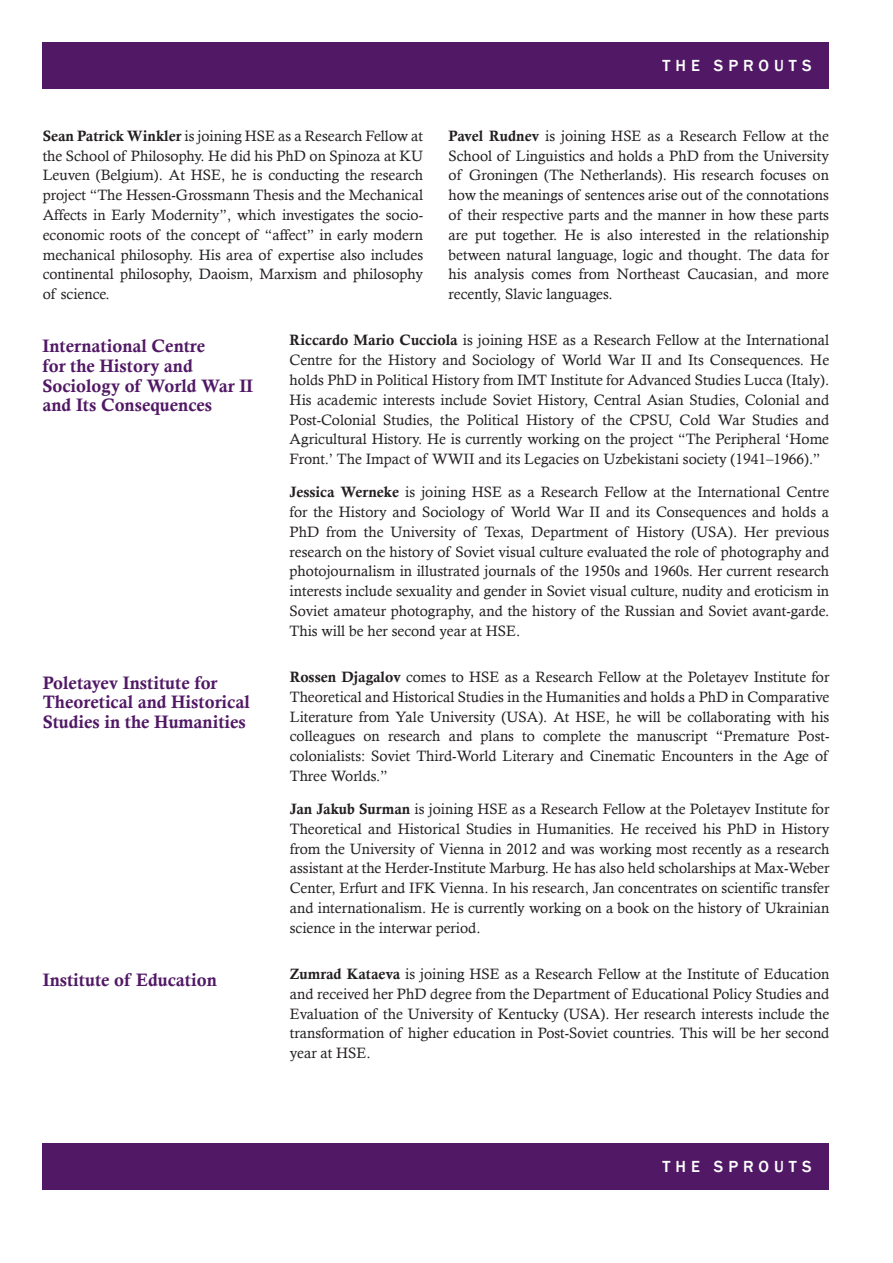
<style>
.page{position:relative;width:893px;height:1263px;background:#fff}
.page>*{position:absolute;margin:0;border:0;box-sizing:border-box;transform-origin:0 0}
.подзаголовок{font:18px/19.8px "Calis MT Bol";color:#511865}
.t1{font:500 16.5px "Franklin Gothic";letter-spacing:.3em;color:#fff}
.текст{font:15px/19.8px "Calisto";color:#231f20;text-align:justify}
.s1{font-family:"Calis MT Bol"}
</style>
<div class="page">
<div style="left:43px;top:43px;width:786px;height:46px;background:#511865"></div>
<div style="left:43px;top:1143px;width:786px;height:46px;background:#511865"></div>
<p class="t1" style="left:663px;top:56px;width:150px">THE SPROUTS</p>
<p class="текст" style="left:43px;top:126px;width:382px"><span class="s1">Sean Patrick Winkler</span> is joining HSE as a Research Fellow at the School of Philosophy. He did his PhD on Spinoza at KU Leuven (Belgium). At HSE, he is conducting the research project “The Hessen-Grossmann Thesis and the Mechanical Affects in Early Modernity”, which investigates the socio&shy;economic roots of the concept of “affect” in early modern mechanical philosophy. His area of expertise also includes continental philosophy, Daoism, Marxism and philosophy of science.</p>
<p class="текст" style="left:449px;top:126px;width:382px"><span class="s1">Pavel Rudnev</span> is joining HSE as a Research Fellow at the School of Linguistics and holds a PhD from the University of Groningen (The Netherlands). His research focuses on how the meanings of sentences arise out of the connotations of their respective parts and the manner in how these parts are put together. He is also interested in the relationship between natural language, logic and thought. The data for his analysis comes from Northeast Caucasian, and more recently, Slavic languages.</p>
<p class="подзаголовок" style="left:43px;top:336px;width:212px">International Centre<br>for the History and<br>Sociology of World War II and Its Consequences</p>
<p class="подзаголовок" style="left:43px;top:672px;width:209px">Poletayev Institute for<br>Theoretical and Historical<br>Studies in the Humanities</p>
<p class="подзаголовок" style="left:43px;top:969px;width:176px">Institute of Education</p>
<p class="текст" style="left:290px;top:330px;width:541px"><span class="s1">Riccardo Mario Cucciola</span> is joining HSE as a Research Fellow at the International Centre for the History and Sociology of World War II and Its Consequences. He holds PhD in Political History from IMT Institute for Advanced Studies Lucca (Italy).<br>His academic interests include Soviet History, Central Asian Studies, Colonial and Post-Colonial Studies, the Political History of the CPSU, Cold War Studies and Agricultural History. He is currently working on the project “The Peripheral ‘Home Front.’ The Impact of WWII and its Legacies on Uzbekistani society (1941–1966).”</p>
<p class="текст" style="left:290px;top:482px;width:541px"><span class="s1">Jessica Werneke</span> is joining HSE as a Research Fellow at the International Centre for the History and Sociology of World War II and its Consequences and holds a PhD from the University of Texas, Department of History (USA). Her previous research on the history of Soviet visual culture evaluated the role of photography and photojournalism in illustrated journals of the 1950s and 1960s. Her current research interests include sexuality and gender in Soviet visual culture, nudity and eroticism in Soviet amateur photography, and the history of the Russian and Soviet avant-garde.<br>This will be her second year at HSE.</p>
<p class="текст" style="left:290px;top:667px;width:541px"><span class="s1">Rossen Djagalov</span> comes to HSE as a Research Fellow at the Poletayev Institute for Theoretical and Historical Studies in the Humanities and holds a PhD in Comparative Literature from Yale University (USA). At HSE, he will be collaborating with his colleagues on research and plans to complete the manuscript “Premature Post&shy;colonialists: Soviet Third-World Literary and Cinematic Encounters in the Age of Three Worlds.”</p>
<p class="текст" style="left:290px;top:799px;width:541px"><span class="s1">Jan Jakub Surman</span> is joining HSE as a Research Fellow at the Poletayev Institute for Theoretical and Historical Studies in Humanities. He received his PhD in History from the University of Vienna in 2012 and was working most recently as a research assistant at the Herder-Institute Marburg. He has also held scholarships at Max-Weber Center, Erfurt and IFK Vienna. In his research, Jan concentrates on scientific transfer and internationalism. He is currently working on a book on the history of Ukrainian science in the interwar period.</p>
<p class="текст" style="left:290px;top:964px;width:541px"><span class="s1">Zumrad Kataeva</span> is joining HSE as a Research Fellow at the Institute of Education and received her PhD degree from the Department of Educational Policy Studies and Evaluation of the University of Kentucky (USA). Her research interests include the transformation of higher education in Post-Soviet countries. This will be her second year at HSE.</p>
<p class="t1" style="left:663px;top:1157px;width:150px">THE SPROUTS</p>
</div>
